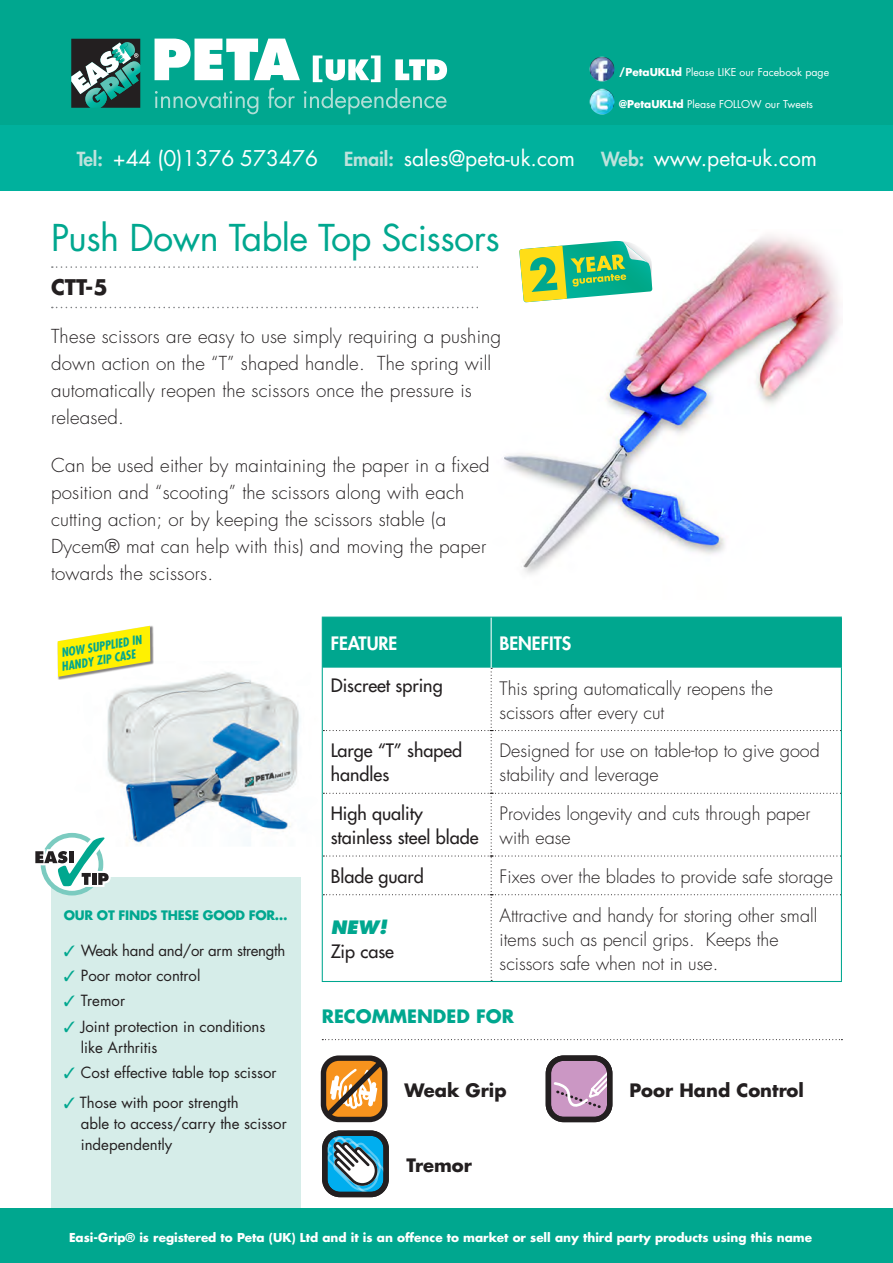
<style>
.page{position:relative;width:893px;height:1263px;background:#fff}
.page>*{position:absolute;margin:0;border:0;box-sizing:border-box;transform-origin:0 0}
.product_desc{font:36px "Futura Std";letter-spacing:-.015em;color:#00a78f}
.contact_no{font:21px "Futura Std";color:#fff}
.product_desc-2{font:700 21px "Futura Std";color:#231f20}
.product_desc-3{font:300 18.75px/27px "Futura Std";letter-spacing:.01em;color:#231f20}
.product_desc-4{font:300 18px/24px "Futura Std";color:#231f20}
.product_desc-5{font:500 18px/24px "Futura Std";color:#231f20}
.icon_names{font:700 18px "Futura Std";color:#231f20}
.product_desc-6{font:800 18px "Futura Std";color:#fff}
.product_title{font:700 18px "Futura Std";color:#00a78f}
.product_desc-7{font:15px/21px "Futura Std";color:#231f20}
.product_desc-8{font:15px "Futura Std";letter-spacing:-.02em;color:#231f20}
.product_title-2{font:700 12.75px "Futura Std";letter-spacing:-.02em;color:#00a78f}
.t1{font:700 12px "Futura Std";color:#fff}
.product_title-3{font:italic 700 condensed 12px/13.5px "Futura Std";color:#00a78f}
.contact_bold_top{font:10.5px "Futura Std";color:#fff}
.s1{font-weight:700}
.s2{font-weight:800;font-size:18.9px;color:#bde2dc}
.s3{color:#00a78f}
.s4{font-weight:800;font-style:italic;color:#00a78f}
</style>
<div class="page">
<div style="left:51px;top:877px;width:249px;height:335px;background:#d6ede9"></div>
<div style="left:0;top:0;width:893px;height:190px;background:#00b19d"></div>
<div style="left:0;top:0;width:893px;height:125px;background:#00a78f"></div>
<img style="left:504px;top:235px;width:336px;height:339px">
<svg style="left:71px;top:39px;width:69px;height:69px;background:#4b716c"></svg>
<svg style="left:155px;top:39px;width:145px;height:41px"></svg>
<svg style="left:313px;top:56px;width:68px;height:26px"></svg>
<svg style="left:395px;top:59px;width:52px;height:21px"></svg>
<svg style="left:155px;top:91px;width:103px;height:23px"></svg>
<svg style="left:268px;top:88px;width:27px;height:20px"></svg>
<svg style="left:304px;top:88px;width:143px;height:26px"></svg>
<img style="left:589px;top:56px;width:26px;height:26px">
<img style="left:589px;top:89px;width:26px;height:26px">
<img style="left:107px;top:662px;width:215px;height:193px">
<svg style="left:323px;top:618px;width:518px;height:363px"></svg>
<hr style="left:322px;top:617px;width:169px;height:1px;background:#00a78f">
<hr style="left:491px;top:617px;width:351px;height:1px;background:#00a78f">
<hr style="left:841px;top:618px;width:1px;height:50px;background:#00a78f">
<hr style="left:841px;top:668px;width:1px;height:62px;background:#00a78f">
<hr style="left:841px;top:730px;width:1px;height:63px;background:#00a78f">
<hr style="left:841px;top:793px;width:1px;height:63px;background:#00a78f">
<hr style="left:841px;top:856px;width:1px;height:39px;background:#00a78f">
<hr style="left:841px;top:895px;width:1px;height:86px;background:#00a78f">
<hr style="left:322px;top:981px;width:169px;height:1px;background:#00a78f">
<hr style="left:491px;top:981px;width:351px;height:1px;background:#00a78f">
<hr style="left:491px;top:618px;width:1px;height:50px;background:#fff">
<hr style="left:322px;top:618px;width:1px;height:50px;background:#00a78f">
<hr style="left:322px;top:668px;width:1px;height:62px;background:#00a78f">
<hr style="left:322px;top:730px;width:1px;height:63px;background:#00a78f">
<hr style="left:322px;top:793px;width:1px;height:63px;background:#00a78f">
<hr style="left:322px;top:856px;width:1px;height:39px;background:#00a78f">
<hr style="left:322px;top:895px;width:1px;height:86px;background:#00a78f">
<svg style="left:35px;top:832px;width:77px;height:60px"></svg>
<div style="left:57px;top:625px;width:97px;height:55px;background:#231f20;opacity:.55"></div>
<svg style="left:58px;top:626px;width:92px;height:51px"></svg>
<svg style="left:322px;top:1039px;width:520px;height:1px"></svg>
<div style="left:321px;top:1055px;width:66px;height:67px;border:5px solid #231f20;border-radius:15px"></div>
<svg style="left:322px;top:1055px;width:64px;height:67px"></svg>
<svg style="left:552px;top:1061px;width:54px;height:55px;background:#c79ac1"></svg>
<div style="left:546px;top:1055px;width:66px;height:67px;border:5px solid #231f20;border-radius:15px"></div>
<svg style="left:328px;top:1136px;width:55px;height:55px"></svg>
<div style="left:322px;top:1130px;width:67px;height:67px;border:5px solid #231f20;border-radius:15px"></div>
<svg style="left:52px;top:241px;width:604px;height:67px"></svg>
<div style="left:0;top:1208px;width:893px;height:55px;background:#00a78f"></div>
<p class="contact_bold_top" style="left:619px;top:66px;width:211px"><span class="s1">/PetaUKLtd</span> Please LIKE our Facebook page</p>
<p class="contact_bold_top" style="left:619px;top:97px;width:195px"><span class="s1">@PetaUKLtd</span> Please FOLLOW our Tweets</p>
<p class="contact_no" style="left:77px;top:145px;width:243px"><span class="s2">Tel:</span> +44 (0)1376 573476</p>
<p class="contact_no" style="left:344px;top:145px;width:233px"><span class="s2">Email:</span> sales@peta-uk.com</p>
<p class="contact_no" style="left:601px;top:145px;width:217px"><span class="s2">Web:</span> www.peta-uk.com</p>
<p class="product_desc" style="left:51px;top:215px;width:450px">Push Down Table Top Scissors</p>
<p class="product_desc-2" style="left:51px;top:273px;width:58px">CTT-5</p>
<p class="product_desc-3" style="left:51px;top:323px;width:452px">These scissors are easy to use simply requiring a pushing down action on the “T” shaped handle. The spring will automatically reopen the scissors once the pressure is released.</p>
<p class="product_desc-3" style="left:51px;top:452px;width:440px">Can be used either by maintaining the paper in a fixed position and “scooting” the scissors along with each cutting action; or by keeping the scissors stable (a Dycem® mat can help with this) and moving the paper towards the scissors.</p>
<p class="product_title-3" style="left:58px;top:647px;width:85px;rotate:-10deg">NOW SUPPLIED IN<br>HANDY ZIP CASE</p>
<p class="product_title-2" style="left:64px;top:907px;width:225px">OUR OT FINDS THESE GOOD FOR…</p>
<p class="product_desc-8" style="left:64px;top:941px;width:223px"><span class="s3">✓</span> Weak hand and/or arm strength</p>
<p class="product_desc-7" style="left:64px;top:965px;width:138px"><span class="s3">✓</span> Poor motor control</p>
<p class="product_desc-7" style="left:64px;top:990px;width:63px"><span class="s3">✓</span> Tremor</p>
<p class="product_desc-7" style="left:81px;top:1016px;width:186px;text-indent:-17px"><span class="s3">✓</span> Joint protection in conditions like Arthritis</p>
<p class="product_desc-7" style="left:64px;top:1062px;width:214px"><span class="s3">✓</span> Cost effective table top scissor</p>
<p class="product_desc-7" style="left:81px;top:1092px;width:207px;text-indent:41px">with poor strength<br>able to access/carry the scissor independently</p>
<p class="product_desc-6" style="left:331px;top:632px;width:68px">FEATURE</p>
<p class="product_desc-6" style="left:500px;top:632px;width:73px">BENEFITS</p>
<p class="product_desc-5" style="left:331px;top:673px;width:114px">Discreet spring</p>
<p class="product_desc-4" style="left:500px;top:676px;width:275px">This spring automatically reopens the scissors after every cut</p>
<p class="product_desc-5" style="left:331px;top:739px;width:133px">Large “T” shaped handles</p>
<p class="product_desc-4" style="left:500px;top:739px;width:322px">Designed for use on table-top to give good stability and leverage</p>
<p class="product_desc-5" style="left:331px;top:801px;width:149px">High quality stainless steel blade</p>
<p class="product_desc-4" style="left:500px;top:802px;width:312px">Provides longevity and cuts through paper with ease</p>
<p class="product_desc-5" style="left:331px;top:864px;width:95px">Blade guard</p>
<p class="product_desc-4" style="left:500px;top:865px;width:335px">Fixes over the blades to provide safe storage</p>
<p class="product_desc-5" style="left:331px;top:915px;width:65px"><span class="s4">NEW!<br></span>Zip case</p>
<p class="product_desc-4" style="left:500px;top:903px;width:319px">Attractive and handy for storing other small items such as pencil grips. Keeps the scissors safe when not in use.</p>
<p class="product_title" style="left:322px;top:1004px;width:194px">RECOMMENDED FOR</p>
<p class="icon_names" style="left:404px;top:1078px;width:104px">Weak Grip</p>
<p class="icon_names" style="left:629px;top:1078px;width:176px">Poor Hand Control</p>
<p class="icon_names" style="left:406px;top:1153px;width:67px">Tremor</p>
<p class="t1" style="left:69px;top:1230px;width:745px">Easi-Grip® is registered to Peta (UK) Ltd and it is an offence to market or sell any third party products using this name</p>
</div>
